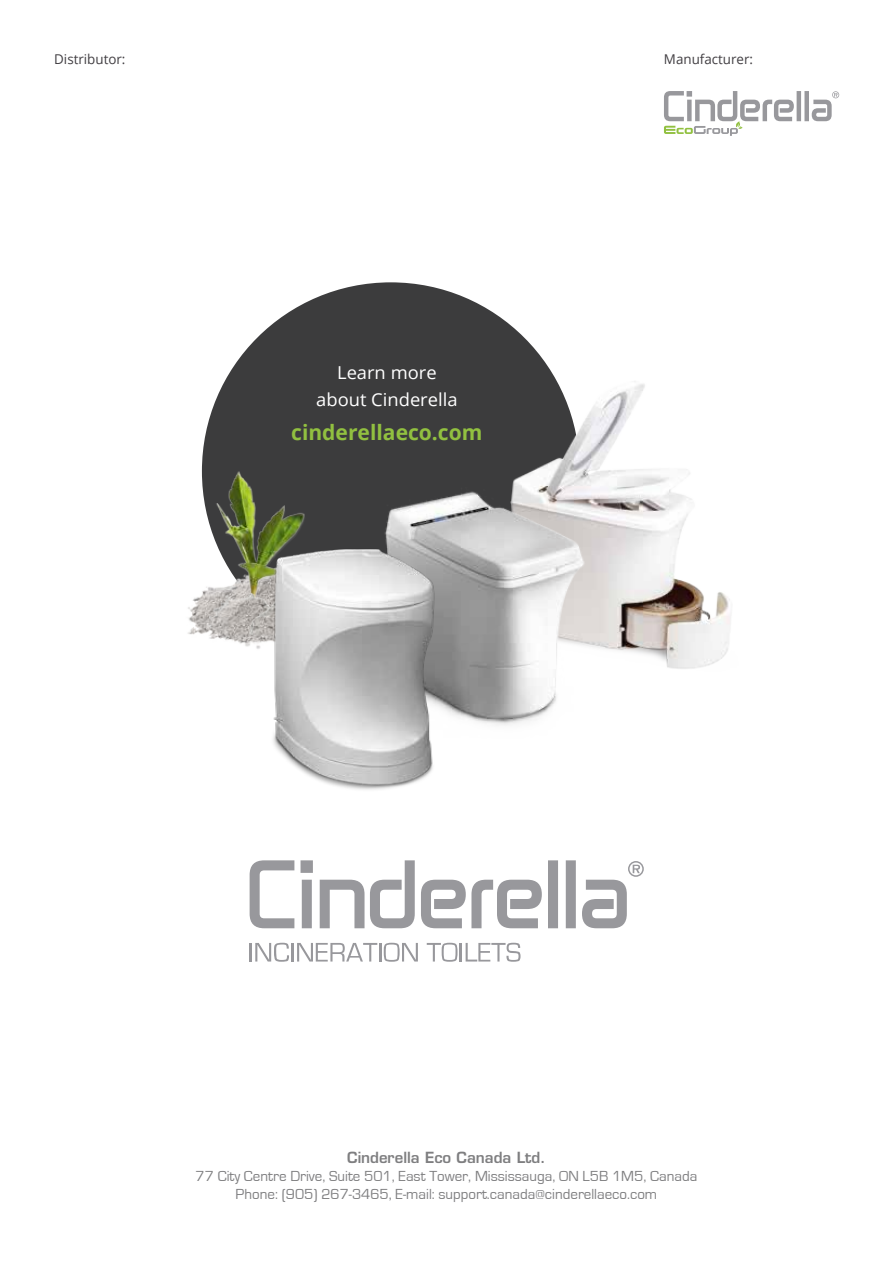
<style>
.page{position:relative;width:893px;height:1263px;background:#fff}
.page>*{position:absolute;margin:0;border:0;box-sizing:border-box;transform-origin:0 0}
.t1{font:700 21px "Open Sans";color:#91c040}
.t2{font:17.85px/26.8px "Open Sans";color:#fff;text-align:center}
.t3{font:15px/18px "Eurostile";color:#7e7e80;text-align:center}
.t4{font:600 15px "Eurostile";color:#7e7e80}
.t5{font:13.5px "Open Sans";color:#413e42}
</style>
<div class="page">
<svg style="left:250px;top:860px;width:394px;height:68px"></svg>
<svg style="left:250px;top:943px;width:168px;height:19px"></svg>
<svg style="left:427px;top:943px;width:93px;height:19px"></svg>
<div style="left:202px;top:282px;width:378px;height:378px;background:#3c3c3d;border-radius:50%"></div>
<img style="left:188px;top:598px;width:8px;height:37px">
<img style="left:205px;top:471px;width:100px;height:113px">
<img style="left:196px;top:584px;width:45px;height:60px">
<img style="left:530px;top:365px;width:201px;height:304px">
<img style="left:386px;top:472px;width:217px;height:253px">
<img style="left:241px;top:523px;width:227px;height:267px">
<svg style="left:664px;top:91px;width:175px;height:45px"></svg>
<p class="t5" style="left:54px;top:50px;width:73px">Distributor:</p>
<p class="t2" style="left:316px;top:358px;width:143px">Learn more about Cinderella</p>
<h1 class="t1" style="left:291px;top:417px;width:193px">cinderellaeco.com</h1>
<p class="t5" style="left:664px;top:50px;width:91px">Manufacturer:</p>
<p class="t4" style="left:347px;top:1148px;width:200px">Cinderella Eco Canada Ltd.</p>
<p class="t3" style="left:196px;top:1167px;width:503px">77 City Centre Drive, Suite 501, East Tower, Mississauga, ON L5B 1M5, Canada<br>Phone: (905) 267-3465, E-mail: support.canada@cinderellaeco.com</p>
</div>
